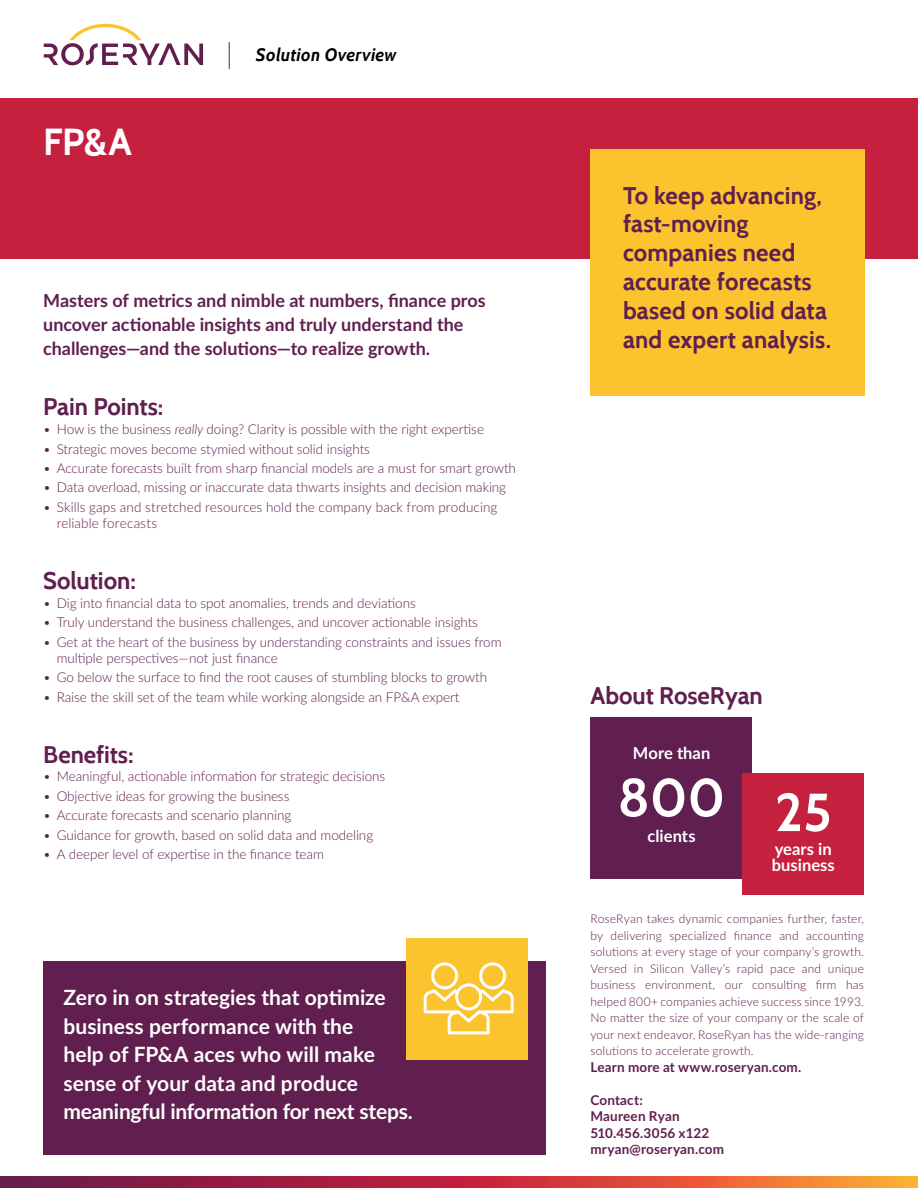
<style>
.page{position:relative;width:918px;height:1188px;background:#fff}
.page>*{position:absolute;margin:0;border:0;box-sizing:border-box;transform-origin:0 0}
.t1{font:700 53.4px "Cabin";color:#fff}
.t2{font:700 37.5px "Cabin";color:#fff}
.t3{font:700 24px/28.8px "Cabin";letter-spacing:.005em;color:#601f4f}
.t4{font:700 21px/28.5px "Lato";color:#fff}
.t5{font:700 18px/24px "Lato";color:#601f4f}
.t6{font:italic 700 18px "Cabin";letter-spacing:.005em;color:#000}
.t7{font:700 16.5px/16.5px "Lato";letter-spacing:.005em;color:#fff}
.t8{font:300 13.5px/16.2px "Lato";letter-spacing:-.005em;color:#601f4f}
.t9{font:700 13.5px/16.5px "Lato";letter-spacing:.01em;color:#601f4f}
.t10{font:300 12px/16.5px "Lato";letter-spacing:.015em;color:#601f4f;text-align:justify}
.s1{font-style:italic}
</style>
<div class="page">
<svg style="left:44px;top:24px;width:159px;height:41px"></svg>
<svg style="left:0;top:1176px;width:918px;height:12px;background:#bc3d3e"></svg>
<svg style="left:229px;top:42px;width:1px;height:27px"></svg>
<div style="left:0;top:98px;width:918px;height:161px;background:#c5203d"></div>
<div style="left:590px;top:717px;width:162px;height:162px;background:#601f4f"></div>
<div style="left:742px;top:773px;width:122px;height:122px;background:#c5203d"></div>
<div style="left:43px;top:961px;width:503px;height:193px;background:#601f4f"></div>
<div style="left:591px;top:149px;width:274px;height:247px;background:#fbc32e"></div>
<div style="left:407px;top:938px;width:121px;height:122px;background:#fbc32e"></div>
<svg style="left:424px;top:962px;width:90px;height:72px"></svg>
<h2 class="t2" style="left:43px;top:119px;width:90px">FP&amp;A</h2>
<h3 class="t6" style="left:256px;top:44px;width:143px">Solution Overview</h3>
<h3 class="t5" style="left:43px;top:288px;width:444px">Masters of metrics and nimble at numbers, finance pros uncover actionable insights and truly understand the challenges—and the solutions—to realize growth.</h3>
<h3 class="t3" style="left:43px;top:392px;width:122px">Pain Points:</h3>
<p class="t8" style="left:43px;top:421px;width:442px">• How is the business <span class="s1">really</span> doing? Clarity is possible with the right expertise</p>
<p class="t8" style="left:43px;top:440px;width:328px">• Strategic moves become stymied without solid insights</p>
<p class="t8" style="left:43px;top:460px;width:474px">• Accurate forecasts built from sharp financial models are a must for smart growth</p>
<p class="t8" style="left:43px;top:479px;width:465px">• Data overload, missing or inaccurate data thwarts insights and decision making</p>
<p class="t8" style="left:57px;top:498px;width:442px;text-indent:-14px">• Skills gaps and stretched resources hold the company back from producing reliable forecasts</p>
<h3 class="t3" style="left:43px;top:566px;width:94px">Solution:</h3>
<p class="t8" style="left:43px;top:594px;width:374px">• Dig into financial data to spot anomalies, trends and deviations</p>
<p class="t8" style="left:43px;top:614px;width:436px">• Truly understand the business challenges, and uncover actionable insights</p>
<p class="t8" style="left:57px;top:633px;width:446px;text-indent:-14px">• Get at the heart of the business by understanding constraints and issues from multiple perspectives—not just finance</p>
<p class="t8" style="left:43px;top:669px;width:445px">• Go below the surface to find the root causes of stumbling blocks to growth</p>
<p class="t8" style="left:43px;top:688px;width:418px">• Raise the skill set of the team while working alongside an FP&amp;A expert</p>
<h3 class="t3" style="left:43px;top:740px;width:92px">Benefits:</h3>
<p class="t8" style="left:43px;top:768px;width:344px">• Meaningful, actionable information for strategic decisions</p>
<p class="t8" style="left:43px;top:787px;width:248px">• Objective ideas for growing the business</p>
<p class="t8" style="left:43px;top:807px;width:250px">• Accurate forecasts and scenario planning</p>
<p class="t8" style="left:43px;top:826px;width:332px">• Guidance for growth, based on solid data and modeling</p>
<p class="t8" style="left:43px;top:846px;width:282px">• A deeper level of expertise in the finance team</p>
<h3 class="t4" style="left:63px;top:982px;width:351px">Zero in on strategies that optimize business performance with the<br>help of FP&amp;A aces who will make sense of your data and produce meaningful information for next steps.</h3>
<h3 class="t3" style="left:623px;top:181px;width:210px">To keep advancing, fast-moving companies need accurate forecasts based on solid data and expert analysis.</h3>
<h3 class="t3" style="left:590px;top:681px;width:174px">About RoseRyan</h3>
<p class="t7" style="left:633px;top:744px;width:79px">More than</p>
<h1 class="t1" style="left:618px;top:765px;width:216px">800 25</h1>
<p class="t7" style="left:772px;top:840px;width:64px">years in business</p>
<p class="t7" style="left:648px;top:827px;width:50px">clients</p>
<p class="t10" style="left:590px;top:910px;width:275px">RoseRyan takes dynamic companies further, faster, by delivering specialized finance and accounting solutions at every stage of your company’s growth.<br>Versed in Silicon Valley’s rapid pace and unique business environment, our consulting firm has helped 800+ companies achieve success since 1993.<br>No matter the size of your company or the scale of your next endeavor, RoseRyan has the wide-ranging solutions to accelerate growth.</p>
<p class="t9" style="left:590px;top:1058px;width:212px">Learn more at www.roseryan.com.</p>
<p class="t9" style="left:590px;top:1091px;width:135px">Contact:<br>Maureen Ryan<br>510.456.3056 x122 mryan@roseryan.com</p>
</div>
